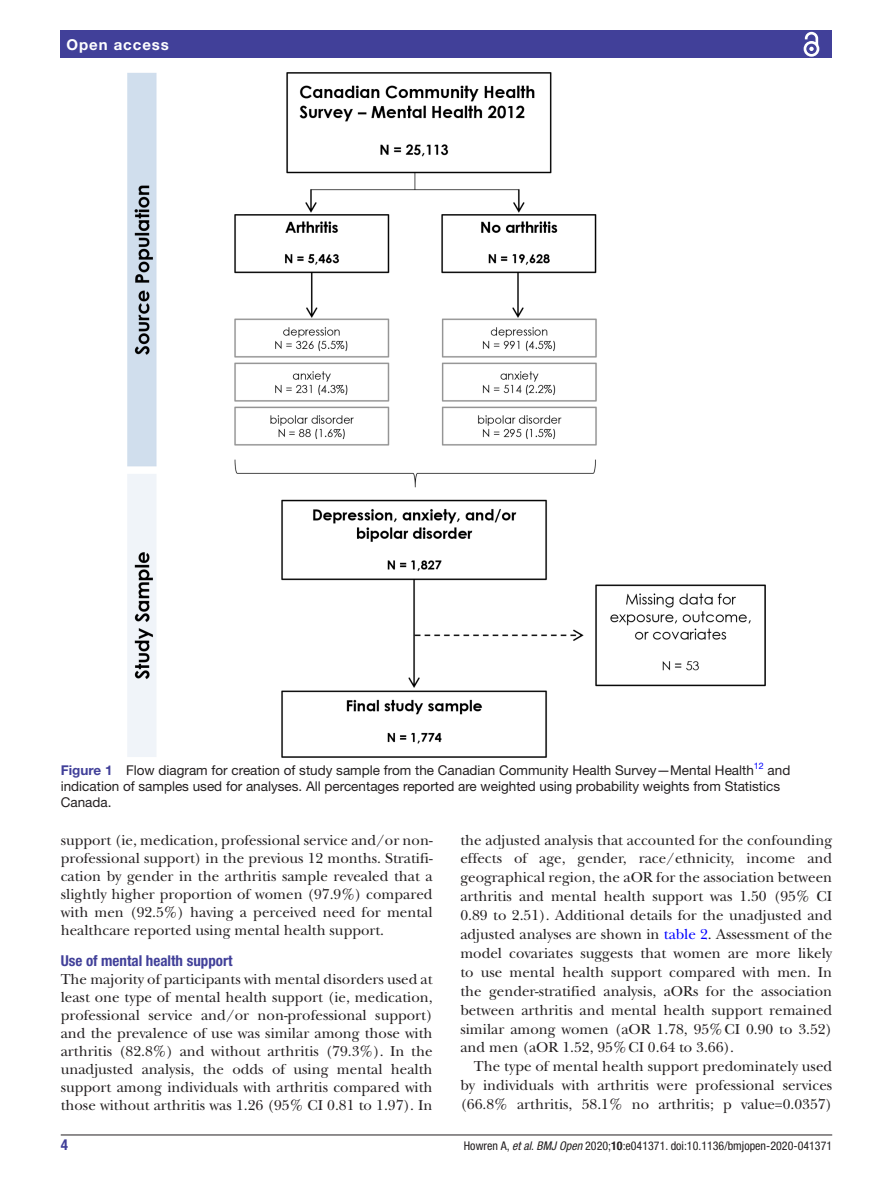
<style>
.page{position:relative;width:893px;height:1191px;background:#fff}
.page>*{position:absolute;margin:0;border:0;box-sizing:border-box;transform-origin:0 0}
.t1{font:15px/18.9px "New Baskerville";color:#231f20;text-align:justify}
.t2{font:700 condensed 15px "Helvetica Neue LT Std";color:#414099}
.t3{font:700 15px "Helvetica Neue LT Std";letter-spacing:.065em;color:#fff}
.t4{font:13.5px/16.2px "Helvetica Neue LT Std";color:#231f20}
.t5{font:condensed 12px "Helvetica Neue LT Std";color:#231f20}
.s1{font-weight:700;color:#414099}
.s2{color:#00f}
.s3{font-style:italic}
.s4{font-weight:700}
</style>
<div class="page">
<hr style="left:61px;top:1134px;width:771px;height:1px;background:#231f20">
<div style="left:61px;top:31px;width:771px;height:27px;background:#414099"></div>
<svg style="left:803px;top:31px;width:17px;height:26px"></svg>
<img style="left:128px;top:73px;width:637px;height:684px">
<p class="t3" style="left:66px;top:35px;width:104px">Open access</p>
<p class="t4" style="left:61px;top:761px;width:731px"><span class="s1">Figure 1</span> Flow diagram for creation of study sample from the Canadian Community Health Survey—Mental Health<sup>12</sup> and indication of samples used for analyses. All percentages reported are weighted using probability weights from Statistics<br>Canada.</p>
<p class="t1" style="left:61px;top:830px;width:373px;line-height:18px">support (ie, medication, professional service and/or non&shy;professional support) in the previous 12 months. Stratifi&shy;cation by gender in the arthritis sample revealed that a slightly higher proportion of women (97.9%) compared with men (92.5%) having a perceived need for mental healthcare reported using mental health support.</p>
<p class="t2" style="left:61px;top:951px;width:173px">Use of mental health support</p>
<p class="t1" style="left:61px;top:970px;width:373px;line-height:18px">The majority of participants with mental disorders used at least one type of mental health support (ie, medication, professional service and/or non-professional support) and the prevalence of use was similar among those with arthritis (82.8%) and without arthritis (79.3%). In the unadjusted analysis, the odds of using mental health support among individuals with arthritis compared with those without arthritis was 1.26 (95% CI 0.81 to 1.97). In</p>
<p class="t1" style="left:460px;top:830px;width:373px">the adjusted analysis that accounted for the confounding effects of age, gender, race/ethnicity, income and geographical region, the aOR for the association between arthritis and mental health support was 1.50 (95% CI 0.89 to 2.51). Additional details for the unadjusted and adjusted analyses are shown in <span class="s2">table 2</span>. Assessment of the model covariates suggests that women are more likely to use mental health support compared with men. In the gender-stratified analysis, aORs for the association between arthritis and mental health support remained similar among women (aOR 1.78, 95%CI 0.90 to 3.52) and men (aOR 1.52, 95%CI 0.64 to 3.66).</p>
<p class="t1" style="left:460px;top:1057px;width:373px;text-indent:14px">The type of mental health support predominately used by individuals with arthritis were professional services (66.8% arthritis, 58.1% no arthritis; p value=0.0357)</p>
<p class="t2" style="left:61px;top:1135px;width:9px">4</p>
<p class="t5" style="left:464px;top:1138px;width:370px">Howren A, <span class="s3">et al</span>. <span class="s3">BMJ Open</span> 2020;<span class="s4">10</span>:e041371. doi:10.1136/bmjopen-2020-041371</p>
</div>
